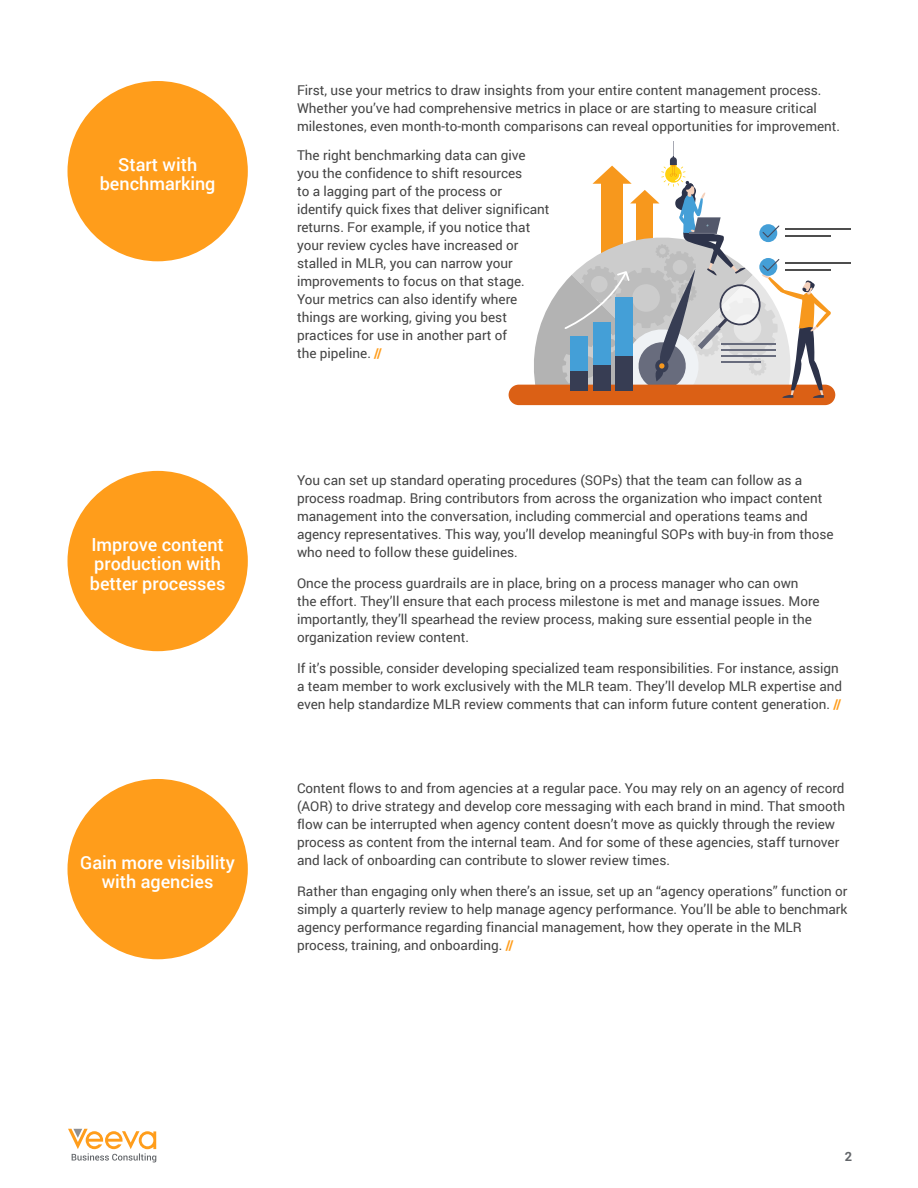
<style>
.page{position:relative;width:918px;height:1188px;background:#fff}
.page>*{position:absolute;margin:0;border:0;box-sizing:border-box;transform-origin:0 0}
.Subtitle{font:500 18px/19.5px "Roboto";color:#fff;text-align:center}
.Body_Copy{font:13.5px/18px "Roboto";color:#444}
.t1{font:700 12.75px "Roboto";color:#63666a}
.s1{font-weight:900;color:#ff9d1b}
</style>
<div class="page">
<div style="left:68px;top:471px;width:180px;height:180px;background:#ff9d1b;border-radius:50%"></div>
<svg style="left:68px;top:1129px;width:88px;height:33px"></svg>
<div style="left:68px;top:81px;width:180px;height:180px;background:#ff9d1b;border-radius:50%"></div>
<div style="left:509px;top:385px;width:326px;height:20px;background:#db6015;border-radius:10px"></div>
<hr style="left:785px;top:228px;width:65px;height:1px;background:#4d4d4d">
<hr style="left:785px;top:262px;width:65px;height:1px;background:#4d4d4d">
<svg style="left:521px;top:141px;width:310px;height:257px"></svg>
<div style="left:68px;top:779px;width:180px;height:180px;background:#ff9d1b;border-radius:50%"></div>
<p class="Subtitle" style="left:100px;top:154px;width:117px">Start with benchmarking</p>
<p class="Subtitle" style="left:90px;top:534px;width:137px;text-align:left">Improve content production with better processes</p>
<p class="Subtitle" style="left:80px;top:852px;width:156px">Gain more visibility with agencies</p>
<p class="Body_Copy" style="left:297px;top:81px;width:545px">First, use your metrics to draw insights from your entire content management process.<br>Whether you’ve had comprehensive metrics in place or are starting to measure critical milestones, even month-to-month comparisons can reveal opportunities for improvement.</p>
<p class="Body_Copy" style="left:297px;top:146px;width:230px">The right benchmarking data can give</p>
<p class="Body_Copy" style="left:297px;top:164px;width:227px">you the confidence to shift resources</p>
<p class="Body_Copy" style="left:297px;top:182px;width:207px">to a lagging part of the process or</p>
<p class="Body_Copy" style="left:297px;top:200px;width:254px">identify quick fixes that deliver significant</p>
<p class="Body_Copy" style="left:297px;top:218px;width:235px">returns. For example, if you notice that</p>
<p class="Body_Copy" style="left:297px;top:236px;width:223px">your review cycles have increased or</p>
<p class="Body_Copy" style="left:297px;top:254px;width:217px">stalled in MLR, you can narrow your</p>
<p class="Body_Copy" style="left:297px;top:272px;width:229px">improvements to focus on that stage.</p>
<p class="Body_Copy" style="left:297px;top:290px;width:222px">Your metrics can also identify where</p>
<p class="Body_Copy" style="left:297px;top:308px;width:212px">things are working, giving you best</p>
<p class="Body_Copy" style="left:297px;top:326px;width:212px">practices for use in another part of</p>
<p class="Body_Copy" style="left:297px;top:344px;width:87px">the pipeline. <span class="s1">//</span></p>
<p class="Body_Copy" style="left:297px;top:471px;width:538px">You can set up standard operating procedures (SOPs) that the team can follow as a process roadmap. Bring contributors from across the organization who impact content management into the conversation, including commercial and operations teams and agency representatives. This way, you’ll develop meaningful SOPs with buy-in from those who need to follow these guidelines.</p>
<p class="Body_Copy" style="left:297px;top:573px;width:524px">Once the process guardrails are in place, bring on a process manager who can own the effort. They’ll ensure that each process milestone is met and manage issues. More importantly, they’ll spearhead the review process, making sure essential people in the organization review content.</p>
<p class="Body_Copy" style="left:297px;top:658px;width:547px">If it’s possible, consider developing specialized team responsibilities. For instance, assign a team member to work exclusively with the MLR team. They’ll develop MLR expertise and even help standardize MLR review comments that can inform future content generation. <span class="s1">//</span></p>
<p class="Body_Copy" style="left:297px;top:779px;width:550px">Content flows to and from agencies at a regular pace. You may rely on an agency of record (AOR) to drive strategy and develop core messaging with each brand in mind. That smooth flow can be interrupted when agency content doesn’t move as quickly through the review process as content from the internal team. And for some of these agencies, staff turnover and lack of onboarding can contribute to slower review times.</p>
<p class="Body_Copy" style="left:297px;top:882px;width:552px">Rather than engaging only when there’s an issue, set up an “agency operations” function or simply a quarterly review to help manage agency performance. You’ll be able to benchmark agency performance regarding financial management, how they operate in the MLR process, training, and onboarding. <span class="s1">//</span></p>
<p class="t1" style="left:845px;top:1148px;width:9px">2</p>
</div>
